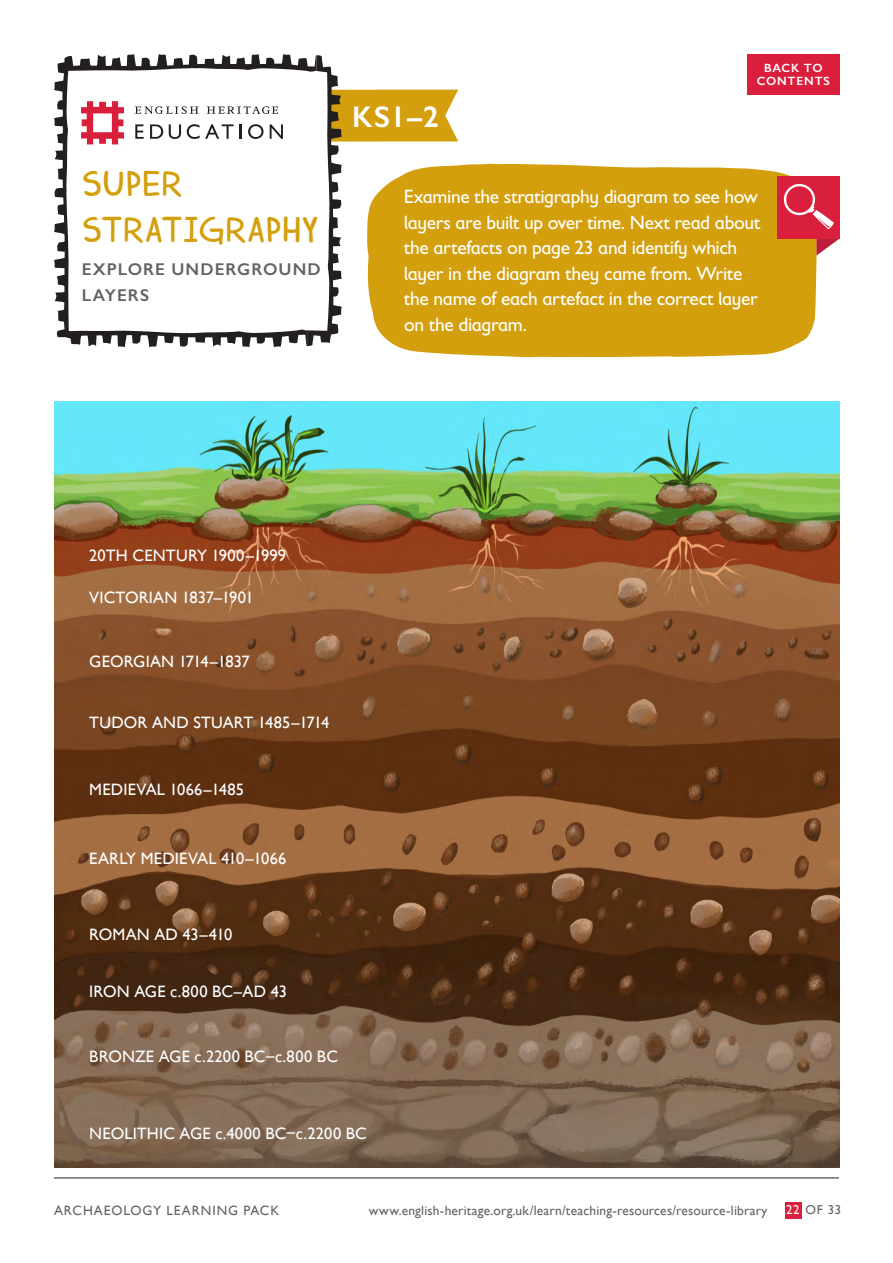
<style>
.page{position:relative;width:893px;height:1263px;background:#fff}
.page>*{position:absolute;margin:0;border:0;box-sizing:border-box;transform-origin:0 0}
.Main_Headings_Larger{font:36px/45.6px "Harimau Dua";letter-spacing:-.005em;color:#d49f0c}
.t1{font:600 30px "Gill Sans";color:#fff}
.Page_heading{font:19.5px/25.5px "Gill Sans Infant Std";letter-spacing:-.02em;color:#fff}
.Main_Sub-heading_Gre{font:600 17.1px/25.5px "Gill Sans";letter-spacing:.06em;color:#636366}
.Page_heading-2{font:16.5px "Gill Sans";letter-spacing:.01em;color:#fff}
.t2{font:13.5px "Gill Sans";letter-spacing:.015em;color:#636366}
.t3{font:13.5px "Gill Sans";letter-spacing:.07em;color:#636366}
.t4{font:12.9px "Gill Sans";color:#636366}
.t5{font:600 12px/13.5px "Gill Sans";letter-spacing:.065em;color:#fff;text-align:center}
.s1{color:#fff}
</style>
<div class="page">
<hr style="left:54px;top:1177px;width:785px;height:1px;background:#231f20">
<div style="left:785px;top:1202px;width:16px;height:16px;background:#da1f3d"></div>
<svg style="left:54px;top:54px;width:404px;height:294px"></svg>
<div style="left:366px;top:164px;width:451px;height:194px;background:#d49f0c"></div>
<div style="left:777px;top:176px;width:62px;height:63px;background:#da1f3d"></div>
<svg style="left:784px;top:184px;width:55px;height:72px"></svg>
<img style="left:54px;top:402px;width:785px;height:765px">
<div style="left:747px;top:54px;width:92px;height:40px;background:#da1f3d"></div>
<p class="Main_Headings_Larger" style="left:82px;top:159px;width:239px">SUPER<br>STRATIGRAPHY</p>
<p class="Main_Sub-heading_Gre" style="left:82px;top:257px;width:240px">EXPLORE UNDERGROUND<br>LAYERS</p>
<p class="t1" style="left:352px;top:98px;width:89px">KS1–2</p>
<p class="t5" style="left:757px;top:61px;width:75px">BACK TO<br>CONTENTS</p>
<p class="Page_heading" style="left:404px;top:184px;width:358px">Examine the stratigraphy diagram to see how layers are built up over time. Next read about the artefacts on page 23 and identify which layer in the diagram they came from. Write the name of each artefact in the correct layer on the diagram.</p>
<p class="Page_heading-2" style="left:89px;top:545px;width:198px">20TH CENTURY 1900–1999</p>
<p class="Page_heading-2" style="left:89px;top:587px;width:166px">VICTORIAN 1837–1901</p>
<p class="Page_heading-2" style="left:89px;top:651px;width:162px">GEORGIAN 1714–1837</p>
<p class="Page_heading-2" style="left:89px;top:713px;width:242px">TUDOR AND STUART 1485–1714</p>
<p class="Page_heading-2" style="left:89px;top:780px;width:156px">MEDIEVAL 1066–1485</p>
<p class="Page_heading-2" style="left:89px;top:848px;width:199px">EARLY MEDIEVAL 410–1066</p>
<p class="Page_heading-2" style="left:89px;top:925px;width:145px">ROMAN AD 43–410</p>
<p class="Page_heading-2" style="left:89px;top:981px;width:199px">IRON AGE c.800 BC–AD 43</p>
<p class="Page_heading-2" style="left:89px;top:1047px;width:250px">BRONZE AGE c.2200 BC–c.800 BC</p>
<p class="Page_heading-2" style="left:89px;top:1123px;width:279px">NEOLITHIC AGE c.4000 BC–c.2200 BC</p>
<p class="t3" style="left:54px;top:1203px;width:227px">ARCHAEOLOGY LEARNING PACK</p>
<p class="t2" style="left:369px;top:1203px;width:400px">www.english-heritage.org.uk/learn/teaching-resources/resource-library</p>
<p class="t4" style="left:786px;top:1202px;width:56px"><span class="s1">22</span> OF 33</p>
</div>
